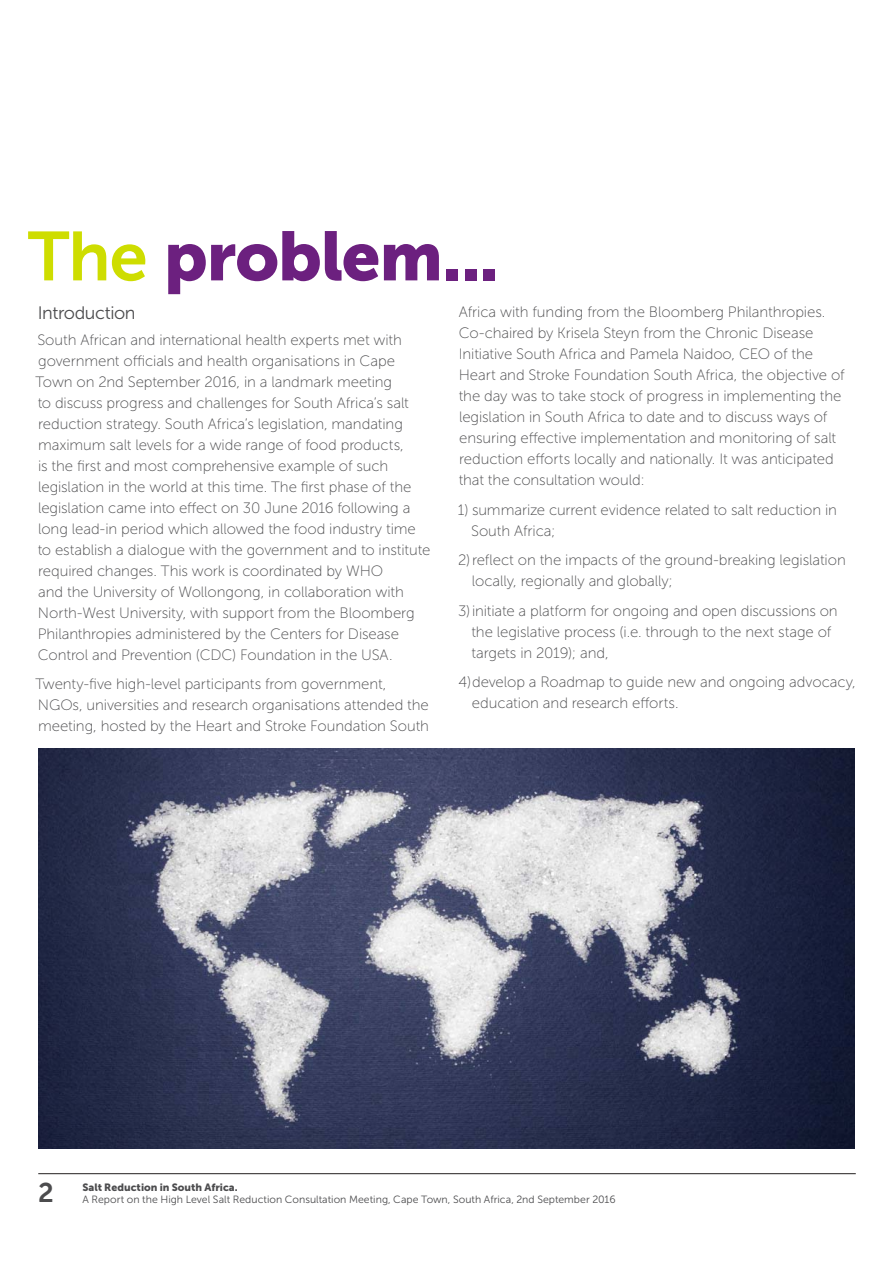
<style>
.page{position:relative;width:893px;height:1263px;background:#fff}
.page>*{position:absolute;margin:0;border:0;box-sizing:border-box;transform-origin:0 0}
.t1{font:69px "Museo Sans 900";letter-spacing:-.015em;color:#6c207f}
.t2{font:27px "Museo Sans 700";color:#4c4c4e}
.t3{font:18px "Museo Sans 300";letter-spacing:-.02em;color:#4c4c4e}
.t4{font:15px/21px "Museo Sans 100";letter-spacing:-.01em;color:#4c4c4e}
.t5{font:10.5px "Museo Sans 300";letter-spacing:.005em;color:#4c4c4e}
.t6{font:10.5px "Museo Sans 900";letter-spacing:.005em;color:#4c4c4e}
.s1{font-family:"Museo Sans 700";color:#cedd00}
</style>
<div class="page">
<img style="left:38px;top:748px;width:817px;height:400px">
<hr style="left:38px;top:1173px;width:818px;height:1px;background:#231f20">
<h1 class="t1" style="left:28px;top:231px;width:473px"><span class="s1">The</span> problem...</h1>
<p class="t3" style="left:38px;top:307px;width:99px">Introduction</p>
<p class="t4" style="left:36px;top:331px;width:396px">South African and international health experts met with government officials and health organisations in Cape Town on 2nd September 2016, in a landmark meeting<br>to discuss progress and challenges for South Africa’s salt reduction strategy. South Africa’s legislation, mandating maximum salt levels for a wide range of food products,<br>is the first and most comprehensive example of such legislation in the world at this time. The first phase of the legislation came into effect on 30 June 2016 following a long lead-in period which allowed the food industry time to establish a dialogue with the government and to institute required changes. This work is coordinated by WHO<br>and the University of Wollongong, in collaboration with North-West University, with support from the Bloomberg Philanthropies administered by the Centers for Disease Control and Prevention (CDC) Foundation in the USA.</p>
<p class="t4" style="left:36px;top:675px;width:395px">Twenty-five high-level participants from government,<br>NGOs, universities and research organisations attended the meeting, hosted by the Heart and Stroke Foundation South</p>
<p class="t4" style="left:459px;top:303px;width:388px">Africa with funding from the Bloomberg Philanthropies.<br>Co-chaired by Krisela Steyn from the Chronic Disease Initiative South Africa and Pamela Naidoo, CEO of the Heart and Stroke Foundation South Africa, the objective of the day was to take stock of progress in implementing the legislation in South Africa to date and to discuss ways of ensuring effective implementation and monitoring of salt reduction efforts locally and nationally. It was anticipated that the consultation would:</p>
<p class="t4" style="left:471px;top:501px;width:367px;text-indent:-13px">1) summarize current evidence related to salt reduction in<br>South Africa;</p>
<p class="t4" style="left:472px;top:551px;width:375px;text-indent:-14px">2) reflect on the impacts of the ground-breaking legislation locally, regionally and globally;</p>
<p class="t4" style="left:471px;top:602px;width:368px;text-indent:-13px">3) initiate a platform for ongoing and open discussions on the legislative process (i.e. through to the next stage of targets in 2019); and,</p>
<p class="t4" style="left:472px;top:673px;width:385px;text-indent:-13px">4) develop a Roadmap to guide new and ongoing advocacy, education and research efforts.</p>
<h2 class="t2" style="left:38px;top:1183px;width:17px">2</h2>
<p class="t6" style="left:82px;top:1183px;width:157px">Salt Reduction in South Africa.</p>
<p class="t5" style="left:82px;top:1195px;width:535px">A Report on the High Level Salt Reduction Consultation Meeting, Cape Town, South Africa, 2nd September 2016</p>
</div>
